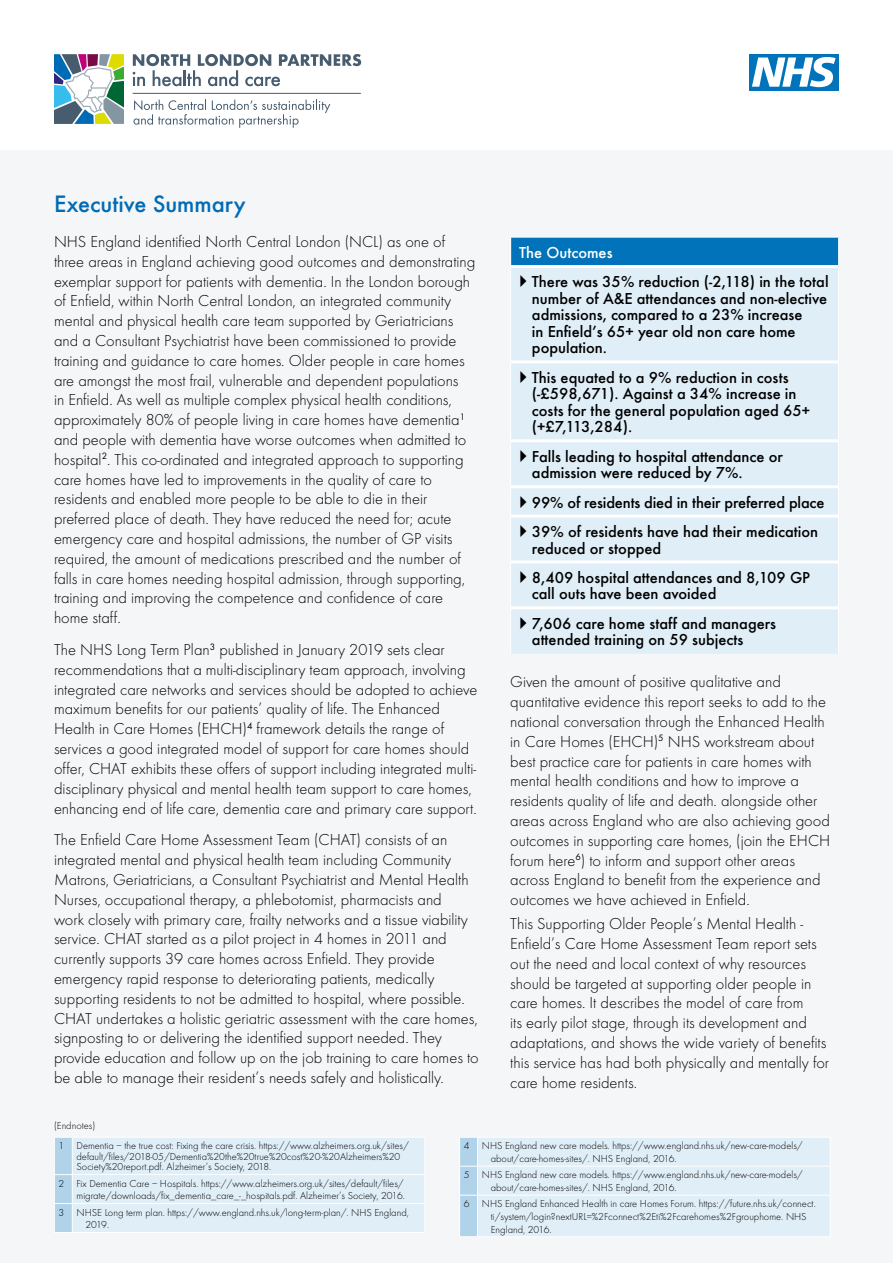
<style>
.page{position:relative;width:893px;height:1263px;background:#fff}
.page>*{position:absolute;margin:0;border:0;box-sizing:border-box;transform-origin:0 0}
.t1{font:500 24.75px "Futura EF";color:#006bb5}
.t2{font:300 16.5px/19.8px "Futura EF";color:#000}
.t3{font:500 16.5px/16.5px "Futura EF";color:#000}
.t4{font:500 16.5px "Futura EF";color:#fff}
.t5{font:300 10.5px/12.6px "Futura EF";color:#000}
</style>
<div class="page">
<div style="left:0;top:151px;width:893px;height:1112px;background:#f4f6f7"></div>
<div style="left:511px;top:237px;width:328px;height:30px;background:#0073ba"></div>
<div style="left:511px;top:268px;width:327px;height:386px;background:#e0eef7"></div>
<hr style="left:510px;top:237px;width:329px;height:1px;background:#fff">
<svg style="left:838px;top:238px;width:1px;height:29px"></svg>
<hr style="left:510px;top:267px;width:1px;height:95px;background:#fff">
<hr style="left:838px;top:267px;width:1px;height:95px;background:#fff">
<hr style="left:510px;top:362px;width:1px;height:79px;background:#fff">
<hr style="left:838px;top:362px;width:1px;height:79px;background:#fff">
<hr style="left:510px;top:441px;width:1px;height:46px;background:#fff">
<hr style="left:838px;top:441px;width:1px;height:46px;background:#fff">
<hr style="left:510px;top:516px;width:1px;height:46px;background:#fff">
<hr style="left:838px;top:516px;width:1px;height:46px;background:#fff">
<hr style="left:510px;top:562px;width:1px;height:46px;background:#fff">
<hr style="left:838px;top:562px;width:1px;height:46px;background:#fff">
<hr style="left:510px;top:608px;width:1px;height:46px;background:#fff">
<hr style="left:838px;top:608px;width:1px;height:46px;background:#fff">
<hr style="left:511px;top:265px;width:327px;height:3px;background:#fff">
<hr style="left:511px;top:360px;width:327px;height:3px;background:#fff">
<hr style="left:511px;top:439px;width:327px;height:3px;background:#fff">
<hr style="left:511px;top:485px;width:327px;height:3px;background:#fff">
<hr style="left:511px;top:515px;width:327px;height:3px;background:#fff">
<hr style="left:511px;top:560px;width:327px;height:3px;background:#fff">
<hr style="left:511px;top:606px;width:327px;height:3px;background:#fff">
<div style="left:55px;top:1138px;width:369px;height:94px;background:#e0eef7"></div>
<hr style="left:72px;top:1232px;width:353px;height:1px;background:#fff">
<svg style="left:54px;top:54px;width:70px;height:70px"></svg>
<svg style="left:134px;top:100px;width:196px;height:28px"></svg>
<hr style="left:133px;top:93px;width:228px;height:1px;background:#475c6e">
<svg style="left:133px;top:54px;width:228px;height:32px"></svg>
<div style="left:749px;top:54px;width:90px;height:36px;background:#0073ba"></div>
<svg style="left:752px;top:57px;width:84px;height:30px"></svg>
<svg style="left:460px;top:1138px;width:369px;height:98px;background:#deedf6"></svg>
<hr style="left:477px;top:1236px;width:353px;height:1px;background:#fff">
<svg style="left:521px;top:275px;width:5px;height:12px"></svg>
<svg style="left:521px;top:371px;width:5px;height:12px"></svg>
<svg style="left:521px;top:450px;width:5px;height:12px"></svg>
<svg style="left:521px;top:495px;width:5px;height:13px"></svg>
<svg style="left:521px;top:525px;width:5px;height:12px"></svg>
<svg style="left:521px;top:571px;width:5px;height:12px"></svg>
<svg style="left:521px;top:617px;width:5px;height:12px"></svg>
<h1 class="t1" style="left:54px;top:189px;width:193px">Executive Summary</h1>
<p class="t2" style="left:54px;top:232px;width:423px">NHS England identified North Central London (NCL) as one of three areas in England achieving good outcomes and demonstrating exemplar support for patients with dementia. In the London borough of Enfield, within North Central London, an integrated community mental and physical health care team supported by Geriatricians and a Consultant Psychiatrist have been commissioned to provide training and guidance to care homes. Older people in care homes are amongst the most frail, vulnerable and dependent populations<br>in Enfield. As well as multiple complex physical health conditions, approximately 80% of people living in care homes have dementia<sup>1 </sup>and people with dementia have worse outcomes when admitted to hospital<sup>2</sup>. This co-ordinated and integrated approach to supporting care homes have led to improvements in the quality of care to residents and enabled more people to be able to die in their preferred place of death. They have reduced the need for; acute emergency care and hospital admissions, the number of GP visits required, the amount of medications prescribed and the number of falls in care homes needing hospital admission, through supporting, training and improving the competence and confidence of care home staff.</p>
<p class="t2" style="left:54px;top:640px;width:425px">The NHS Long Term Plan<sup>3</sup> published in January 2019 sets clear recommendations that a multi-disciplinary team approach, involving integrated care networks and services should be adopted to achieve maximum benefits for our patients’ quality of life. The Enhanced Health in Care Homes (EHCH)<sup>4</sup> framework details the range of services a good integrated model of support for care homes should offer, CHAT exhibits these offers of support including integrated multi&shy;disciplinary physical and mental health team support to care homes, enhancing end of life care, dementia care and primary care support.</p>
<p class="t2" style="left:54px;top:830px;width:426px">The Enfield Care Home Assessment Team (CHAT) consists of an integrated mental and physical health team including Community Matrons, Geriatricians, a Consultant Psychiatrist and Mental Health Nurses, occupational therapy, a phlebotomist, pharmacists and<br>work closely with primary care, frailty networks and a tissue viability service. CHAT started as a pilot project in 4 homes in 2011 and currently supports 39 care homes across Enfield. They provide emergency rapid response to deteriorating patients, medically supporting residents to not be admitted to hospital, where possible.<br>CHAT undertakes a holistic geriatric assessment with the care homes, signposting to or delivering the identified support needed. They provide education and follow up on the job training to care homes to be able to manage their resident’s needs safely and holistically.</p>
<p class="t5" style="left:54px;top:1119px;width:43px">(Endnotes)</p>
<p class="t4" style="left:519px;top:243px;width:95px">The Outcomes</p>
<p class="t3" style="left:532px;top:274px;width:298px">There was 35% reduction (-2,118) in the total number of A&amp;E attendances and non-elective admissions, compared to a 23% increase<br>in Enfield’s 65+ year old non care home population.</p>
<p class="t3" style="left:532px;top:369px;width:280px">This equated to a 9% reduction in costs (-£598,671). Against a 34% increase in costs for the general population aged 65+ (+£7,113,284).</p>
<p class="t3" style="left:532px;top:448px;width:253px">Falls leading to hospital attendance or admission were reduced by 7%.</p>
<p class="t3" style="left:532px;top:487px;width:294px;line-height:29.4px">99% of residents died in their preferred place<br>39% of residents have had their medication</p>
<p class="t3" style="left:532px;top:533px;width:280px;line-height:29.4px">reduced or stopped<br>8,409 hospital attendances and 8,109 GP</p>
<p class="t3" style="left:532px;top:579px;width:246px;line-height:29.4px">call outs have been avoided<br>7,606 care home staff and managers</p>
<p class="t3" style="left:532px;top:631px;width:213px">attended training on 59 subjects</p>
<p class="t2" style="left:510px;top:672px;width:321px">Given the amount of positive qualitative and quantitative evidence this report seeks to add to the national conversation through the Enhanced Health in Care Homes (EHCH)<sup>5</sup> NHS workstream about best practice care for patients in care homes with mental health conditions and how to improve a residents quality of life and death. alongside other areas across England who are also achieving good outcomes in supporting care homes, (join the EHCH forum here<sup>6</sup>) to inform and support other areas across England to benefit from the experience and outcomes we have achieved in Enfield.</p>
<p class="t2" style="left:510px;top:914px;width:320px">This Supporting Older People’s Mental Health - Enfield’s Care Home Assessment Team report sets out the need and local context of why resources should be targeted at supporting older people in care homes. It describes the model of care from<br>its early pilot stage, through its development and adaptations, and shows the wide variety of benefits this service has had both physically and mentally for care home residents.</p>
<p class="t5" style="left:77px;top:1141px;width:334px;line-height:10.5px;text-indent:-18px">1 Dementia – the true cost: Fixing the care crisis. https://www.alzheimers.org.uk/sites/ default/files/2018-05/Dementia%20the%20true%20cost%20-%20Alzheimers%20<br>Society%20report.pdf. Alzheimer’s Society, 2018.</p>
<p class="t5" style="left:59px;top:1177px;width:348px;text-align:right">2 Fix Dementia Care – Hospitals. https://www.alzheimers.org.uk/sites/default/files/ migrate/downloads/fix_dementia_care_-_hospitals.pdf. Alzheimer’s Society, 2016.</p>
<p class="t5" style="left:86px;top:1206px;width:325px;text-indent:-27px">3 NHSE Long term plan. https://www.england.nhs.uk/long-term-plan/. NHS England,<br>2019.</p>
<p class="t5" style="left:491px;top:1140px;width:313px;text-indent:-27px">4 NHS England new care models. https://www.england.nhs.uk/new-care-models/ about/care-homes-sites/. NHS England, 2016.</p>
<p class="t5" style="left:491px;top:1169px;width:313px;text-indent:-27px">5 NHS England new care models. https://www.england.nhs.uk/new-care-models/ about/care-homes-sites/. NHS England, 2016.</p>
<p class="t5" style="left:491px;top:1198px;width:326px;text-indent:-27px">6 NHS England Enhanced Health in care Homes Forum. https://future.nhs.uk/connect. ti/system/login?nextURL=%2Fconnect%2Eti%2Fcarehomes%2Fgrouphome. NHS<br>England, 2016.</p>
</div>
